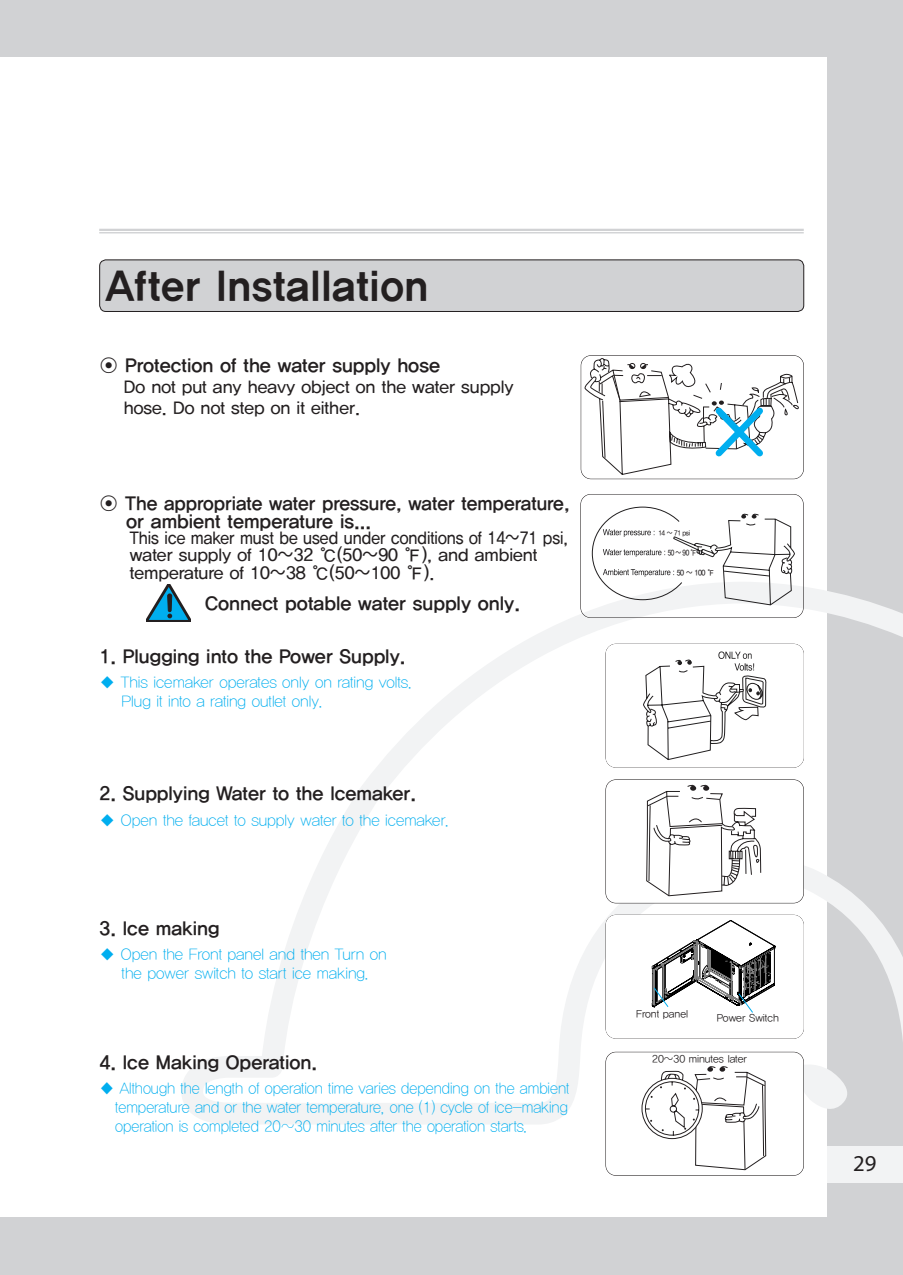
<style>
.page{position:relative;width:903px;height:1275px;background:#d1d2d4}
.page>*{position:absolute;margin:0;border:0;box-sizing:border-box;transform-origin:0 0}
.t1{font:40.25px "YDIYGO350";color:#231f20}
.t2{font:22.75px "Myriad Pro";color:#231f20}
.t3{font:19.25px "YDIYGO340";color:#231f20}
.t4{font:17.5px "YDIYGO330";color:#231f20}
.t5{font:17.5px "YDIYGO330";color:#231f20;scale:.9 1}
.t6{font:15.75px "YDIYGO310";color:#00aeef;scale:.95 1}
.t7{font:15.75px "YDIYGO310";color:#00aeef}
.t8{font:10.5px "YDIYGO320";color:#231f20}
.t9{font:7.88px "YDIYGO330";letter-spacing:-.05em;color:#231f20;scale:.9 1}
.t10{font:7.88px "YDIYGO330";letter-spacing:-.05em;color:#231f20;scale:.8 1}
.t11{font:7px "YDIYGO330";letter-spacing:-.05em;color:#231f20;scale:.9 1}
</style>
<div class="page">
<div style="left:0;top:1147px;width:903px;height:36px;background:#f2f3f4"></div>
<div style="left:0;top:58px;width:827px;height:1159px;background:#fff"></div>
<svg style="left:181px;top:582px;width:722px;height:542px"></svg>
<hr style="left:99px;top:232px;width:705px;height:1px;background:#d1d2d4">
<hr style="left:99px;top:229px;width:705px;height:2px;background:#d1d2d4">
<svg style="left:581px;top:355px;width:223px;height:124px"></svg>
<div style="left:100px;top:260px;width:704px;height:51px;background:#d1d2d4;border-radius:6px"></div>
<div style="left:99px;top:259px;width:705px;height:53px;border:1px solid #231f20;border-radius:6px"></div>
<svg style="left:605px;top:1052px;width:251px;height:124px"></svg>
<svg style="left:146px;top:584px;width:45px;height:37px"></svg>
<svg style="left:605px;top:644px;width:199px;height:124px"></svg>
<svg style="left:580px;top:494px;width:224px;height:124px"></svg>
<svg style="left:605px;top:779px;width:199px;height:260px"></svg>
<p class="t1" style="left:105px;top:265px;width:325px">After Installation</p>
<p class="t3" style="left:99px;top:354px;width:342px">⊙ Protection of the water supply hose</p>
<p class="t4" style="left:124px;top:377px;width:391px">Do not put any heavy object on the water supply</p>
<p class="t4" style="left:124px;top:398px;width:238px">hose. Do not step on it either.</p>
<p class="t3" style="left:99px;top:492px;width:472px">⊙ The appropriate water pressure, water temperature,</p>
<p class="t3" style="left:126px;top:510px;width:247px">or ambient temperature is...</p>
<p class="t5" style="left:130px;top:528px;width:488px">This ice maker must be used under conditions of 14~71 psi,</p>
<p class="t4" style="left:130px;top:545px;width:409px">water supply of 10~32 ℃(50~90 ℉), and ambient</p>
<p class="t4" style="left:130px;top:563px;width:306px">temperature of 10~38 ℃(50~100 ℉).</p>
<p class="t3" style="left:205px;top:592px;width:316px">Connect potable water supply only.</p>
<p class="t3" style="left:100px;top:645px;width:307px">1. Plugging into the Power Supply.</p>
<p class="t7" style="left:100px;top:674px;width:314px">◆ This icemaker operates only on rating volts.</p>
<p class="t7" style="left:122px;top:692px;width:202px">Plug it into a rating outlet only.</p>
<p class="t3" style="left:100px;top:782px;width:318px">2. Supplying Water to the Icemaker.</p>
<p class="t7" style="left:100px;top:811px;width:351px">◆ Open the faucet to supply water to the icemaker.</p>
<p class="t3" style="left:100px;top:917px;width:121px">3. Ice making</p>
<p class="t7" style="left:100px;top:946px;width:289px">◆ Open the Front panel and then Turn on</p>
<p class="t7" style="left:122px;top:965px;width:249px">the power switch to start ice making.</p>
<p class="t11" style="left:658px;top:528px;width:37px">14 ~ 71 psi</p>
<p class="t10" style="left:668px;top:549px;width:38px">50 ~ 90 ℉</p>
<p class="t9" style="left:677px;top:568px;width:43px">50 ~ 100 ℉</p>
<p class="t8" style="left:636px;top:1008px;width:53px">Front panel</p>
<p class="t8" style="left:717px;top:1012px;width:63px">Power Switch</p>
<p class="t3" style="left:100px;top:1051px;width:219px">4. Ice Making Operation.</p>
<p class="t8" style="left:652px;top:1053px;width:96px">20~30 minutes later</p>
<p class="t6" style="left:100px;top:1080px;width:496px">◆ Although the length of operation time varies depending on the ambient</p>
<p class="t6" style="left:115px;top:1098px;width:478px">temperature and or the water temperature, one (1) cycle of ice-making</p>
<p class="t6" style="left:115px;top:1117px;width:435px">operation is completed 20~30 minutes after the operation starts.</p>
<p class="t2" style="left:853px;top:1149px;width:25px">29</p>
</div>
